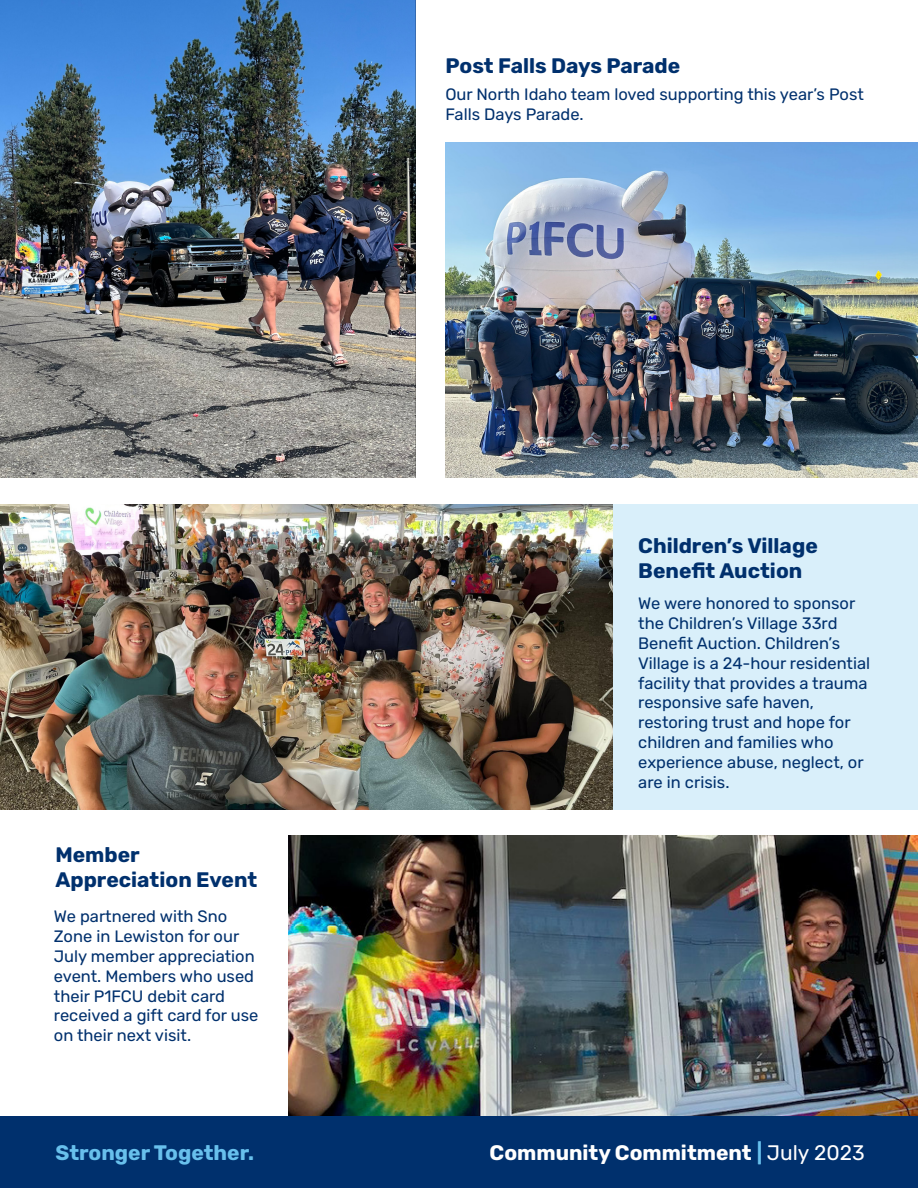
<style>
.page{position:relative;width:918px;height:1188px;background:#fff}
.page>*{position:absolute;margin:0;border:0;box-sizing:border-box;transform-origin:0 0}
.t1{font:700 21px/25.2px "Rubik";color:#00306d}
.t2{font:700 21px "Rubik";color:#fff}
.t3{font:700 21px "Rubik";color:#68c0ec}
.t4{font:16.5px/19.8px "Rubik";color:#00306d}
.s1{color:#68c0ec}
.s2{font-weight:400}
</style>
<div class="page">
<div style="left:0;top:1116px;width:918px;height:72px;background:#00306d"></div>
<img style="left:288px;top:836px;width:630px;height:280px">
<div style="left:537px;top:505px;width:381px;height:305px;background:#d9effa"></div>
<img style="left:0;top:505px;width:612px;height:305px">
<img style="left:445px;top:143px;width:473px;height:334px">
<img style="left:0;top:0;width:415px;height:477px">
<p class="t1" style="left:445px;top:54px;width:236px">Post Falls Days Parade</p>
<p class="t4" style="left:445px;top:85px;width:420px">Our North Idaho team loved supporting this year’s Post<br>Falls Days Parade.</p>
<p class="t1" style="left:638px;top:534px;width:181px">Children’s Village<br>Benefit Auction</p>
<p class="t1" style="left:55px;top:843px;width:203px">Member<br>Appreciation Event</p>
<p class="t4" style="left:54px;top:907px;width:206px">We partnered with Sno<br>Zone in Lewiston for our<br>July member appreciation event. Members who used their P1FCU debit card received a gift card for use on their next visit.</p>
<p class="t4" style="left:638px;top:594px;width:233px">We were honored to sponsor the Children’s Village 33rd<br>Benefit Auction. Children’s<br>Village is a 24-hour residential facility that provides a trauma responsive safe haven, restoring trust and hope for children and families who experience abuse, neglect, or are in crisis.</p>
<p class="t3" style="left:55px;top:1141px;width:200px">Stronger Together.</p>
<p class="t2" style="left:490px;top:1141px;width:377px">Community Commitment <span class="s1">|</span> <span class="s2">July 2023</span></p>
</div>
